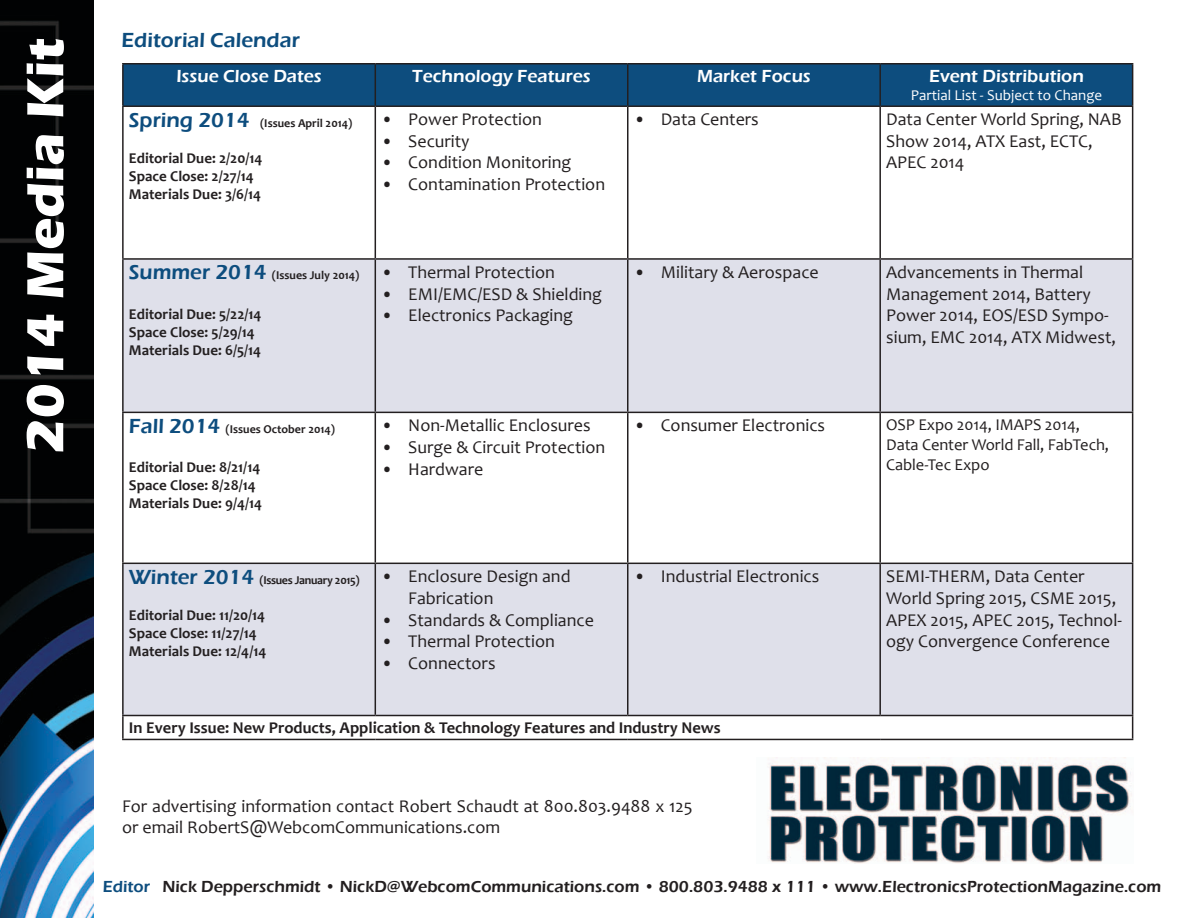
<style>
.page{position:relative;width:1188px;height:918px;background:#fff}
.page>*{position:absolute;margin:0;border:0;box-sizing:border-box;transform-origin:0 0}
.t1{font:700 54px "Eras ITC";color:#fff}
.t2{font:600 21px "Eras ITC";color:#0d4d7e}
.t3{font:18px/21.6px "Candara";color:#231f20}
.t4{font:600 18px "Eras ITC";color:#fff}
.t5{font:600 16.5px "Eras ITC";color:#231f20}
.t6{font:700 16.5px "Candara";color:#231f20}
.t7{font:16.5px/19.8px "Candara";letter-spacing:-.005em;color:#231f20}
.t8{font:700 15px/18px "Candara";color:#231f20}
.t9{font:15px "Candara";color:#fff}
.t10{font:700 12px "Candara";color:#231f20}
.t11{font:700 12px "Candara";letter-spacing:-.025em;color:#231f20}
.s1{font-family:"Eras ITC";font-weight:600;font-size:21px;color:#0d4d7e}
.s2{color:#0d4d7e}
</style>
<div class="page">
<img style="left:0;top:0;width:93px;height:918px">
<img style="left:769px;top:758px;width:363px;height:106px">
<div style="left:124px;top:64px;width:1008px;height:41px;background:#0d4d7e"></div>
<svg style="left:124px;top:260px;width:1008px;height:455px;fill:#dfe0ea"></svg>
<hr style="left:122px;top:107px;width:2px;height:151px;background:#231f20">
<hr style="left:375px;top:107px;width:1px;height:151px;background:#231f20">
<hr style="left:627px;top:107px;width:1px;height:151px;background:#231f20">
<hr style="left:879px;top:107px;width:2px;height:151px;background:#231f20">
<hr style="left:1132px;top:107px;width:1px;height:151px;background:#231f20">
<hr style="left:122px;top:258px;width:253px;height:2px;background:#231f20">
<hr style="left:122px;top:260px;width:2px;height:152px;background:#231f20">
<hr style="left:375px;top:258px;width:253px;height:2px;background:#231f20">
<hr style="left:375px;top:260px;width:1px;height:152px;background:#231f20">
<hr style="left:628px;top:258px;width:252px;height:2px;background:#231f20">
<hr style="left:627px;top:260px;width:1px;height:152px;background:#231f20">
<hr style="left:880px;top:258px;width:253px;height:2px;background:#231f20">
<hr style="left:879px;top:260px;width:2px;height:152px;background:#231f20">
<hr style="left:1132px;top:260px;width:1px;height:152px;background:#231f20">
<hr style="left:122px;top:412px;width:253px;height:1px;background:#231f20">
<hr style="left:122px;top:413px;width:2px;height:150px;background:#231f20">
<hr style="left:375px;top:412px;width:253px;height:1px;background:#231f20">
<hr style="left:375px;top:413px;width:1px;height:150px;background:#231f20">
<hr style="left:628px;top:412px;width:252px;height:1px;background:#231f20">
<hr style="left:627px;top:413px;width:1px;height:150px;background:#231f20">
<hr style="left:880px;top:412px;width:253px;height:1px;background:#231f20">
<hr style="left:879px;top:413px;width:2px;height:150px;background:#231f20">
<hr style="left:1132px;top:413px;width:1px;height:150px;background:#231f20">
<hr style="left:122px;top:563px;width:253px;height:1px;background:#231f20">
<hr style="left:122px;top:564px;width:2px;height:151px;background:#231f20">
<hr style="left:375px;top:563px;width:253px;height:1px;background:#231f20">
<hr style="left:375px;top:564px;width:1px;height:151px;background:#231f20">
<hr style="left:628px;top:563px;width:252px;height:1px;background:#231f20">
<hr style="left:627px;top:564px;width:1px;height:151px;background:#231f20">
<hr style="left:880px;top:563px;width:253px;height:1px;background:#231f20">
<hr style="left:879px;top:564px;width:2px;height:151px;background:#231f20">
<hr style="left:1132px;top:564px;width:1px;height:151px;background:#231f20">
<hr style="left:122px;top:715px;width:253px;height:1px;background:#231f20">
<hr style="left:122px;top:716px;width:2px;height:23px;background:#231f20">
<hr style="left:375px;top:715px;width:253px;height:1px;background:#231f20">
<hr style="left:628px;top:715px;width:252px;height:1px;background:#231f20">
<hr style="left:880px;top:715px;width:253px;height:1px;background:#231f20">
<svg style="left:1132px;top:716px;width:1px;height:23px"></svg>
<hr style="left:122px;top:739px;width:253px;height:1px;background:#231f20">
<hr style="left:375px;top:739px;width:253px;height:1px;background:#231f20">
<hr style="left:628px;top:739px;width:252px;height:1px;background:#231f20">
<hr style="left:880px;top:739px;width:253px;height:1px;background:#231f20">
<hr style="left:122px;top:63px;width:253px;height:1px;background:#231f20">
<hr style="left:122px;top:64px;width:2px;height:41px;background:#231f20">
<hr style="left:375px;top:63px;width:253px;height:1px;background:#231f20">
<hr style="left:375px;top:64px;width:1px;height:41px;background:#231f20">
<hr style="left:628px;top:63px;width:252px;height:1px;background:#231f20">
<hr style="left:627px;top:64px;width:1px;height:41px;background:#231f20">
<hr style="left:880px;top:63px;width:253px;height:1px;background:#231f20">
<hr style="left:879px;top:64px;width:2px;height:41px;background:#231f20">
<hr style="left:1132px;top:64px;width:1px;height:41px;background:#231f20">
<hr style="left:122px;top:105px;width:253px;height:2px;background:#231f20">
<hr style="left:375px;top:105px;width:253px;height:2px;background:#231f20">
<hr style="left:628px;top:105px;width:252px;height:2px;background:#231f20">
<hr style="left:880px;top:105px;width:253px;height:2px;background:#231f20">
<h1 class="t1" style="left:14px;top:454px;width:417px;rotate:-90deg">2014 Media Kit</h1>
<p class="t2" style="left:122px;top:29px;width:180px">Editorial Calendar</p>
<p class="t4" style="left:176px;top:66px;width:147px">Issue Close Dates</p>
<p class="t4" style="left:412px;top:66px;width:180px">Technology Features</p>
<p class="t4" style="left:697px;top:66px;width:115px">Market Focus</p>
<p class="t4" style="left:929px;top:66px;width:156px">Event Distribution</p>
<p class="t9" style="left:911px;top:86px;width:193px">Partial List - Subject to Change</p>
<p class="t10" style="left:129px;top:115px;width:225px"><span class="s1">Spring 2014</span> (Issues April 2014)</p>
<p class="t8" style="left:129px;top:149px;width:135px">Editorial Due: 2/20/14<br>Space Close: 2/27/14<br>Materials Due: 3/6/14</p>
<p class="t3" style="left:634px;top:108px;width:127px">• Data Centers</p>
<p class="t3" style="left:886px;top:108px;width:237px">Data Center World Spring, NAB<br>Show 2014, ATX East, ECTC,<br>APEC 2014</p>
<p class="t3" style="left:381px;top:108px;width:162px">• Power Protection</p>
<p class="t3" style="left:381px;top:130px;width:90px">• Security</p>
<p class="t3" style="left:381px;top:152px;width:192px">• Condition Monitoring</p>
<p class="t3" style="left:381px;top:173px;width:225px">• Contamination Protection</p>
<p class="t10" style="left:129px;top:268px;width:232px"><span class="s1">Summer 2014</span> (Issues July 2014)</p>
<p class="t8" style="left:129px;top:305px;width:134px">Editorial Due: 5/22/14<br>Space Close: 5/29/14<br>Materials Due: 6/5/14</p>
<p class="t10" style="left:129px;top:421px;width:208px"><span class="s1">Fall 2014</span> (Issues October 2014)</p>
<p class="t8" style="left:129px;top:458px;width:135px">Editorial Due: 8/21/14<br>Space Close: 8/28/14<br>Materials Due: 9/4/14</p>
<p class="t11" style="left:129px;top:572px;width:232px"><span class="s1">Winter 2014</span> (Issues January 2015)</p>
<p class="t8" style="left:129px;top:606px;width:139px">Editorial Due: 11/20/14<br>Space Close: 11/27/14<br>Materials Due: 12/4/14</p>
<p class="t3" style="left:381px;top:261px;width:175px">• Thermal Protection</p>
<p class="t3" style="left:381px;top:283px;width:222px">• EMI/EMC/ESD &amp; Shielding</p>
<p class="t3" style="left:381px;top:304px;width:193px">• Electronics Packaging</p>
<p class="t3" style="left:381px;top:415px;width:211px">• Non-Metallic Enclosures</p>
<p class="t3" style="left:381px;top:436px;width:225px">• Surge &amp; Circuit Protection</p>
<p class="t3" style="left:381px;top:458px;width:104px">• Hardware</p>
<p class="t3" style="left:408px;top:566px;width:164px;text-indent:-27px">• Enclosure Design and<br>Fabrication</p>
<p class="t3" style="left:381px;top:609px;width:214px">• Standards &amp; Compliance</p>
<p class="t3" style="left:381px;top:630px;width:175px">• Thermal Protection</p>
<p class="t3" style="left:381px;top:652px;width:116px">• Connectors</p>
<p class="t3" style="left:634px;top:261px;width:186px">• Military &amp; Aerospace</p>
<p class="t3" style="left:886px;top:261px;width:231px">Advancements in Thermal<br>Management 2014, Battery<br>Power 2014, EOS/ESD Sympo&shy;sium, EMC 2014, ATX Midwest,</p>
<p class="t3" style="left:634px;top:415px;width:193px">• Consumer Electronics</p>
<p class="t7" style="left:886px;top:415px;width:224px">OSP Expo 2014, IMAPS 2014,<br>Data Center World Fall, FabTech,<br>Cable-Tec Expo</p>
<p class="t3" style="left:634px;top:566px;width:187px">• Industrial Electronics</p>
<p class="t3" style="left:886px;top:566px;width:237px">SEMI-THERM, Data Center<br>World Spring 2015, CSME 2015,<br>APEX 2015, APEC 2015, Technol&shy;ogy Convergence Conference</p>
<p class="t6" style="left:129px;top:718px;width:593px">In Every Issue: New Products, Application &amp; Technology Features and Industry News</p>
<p class="t3" style="left:122px;top:795px;width:572px">For advertising information contact Robert Schaudt at 800.803.9488 x 125 or email RobertS@WebcomCommunications.com</p>
<p class="t5" style="left:103px;top:877px;width:1060px"><span class="s2">Editor</span> Nick Depperschmidt • NickD@WebcomCommunications.com • 800.803.9488 x 111 • www.ElectronicsProtectionMagazine.com</p>
</div>
